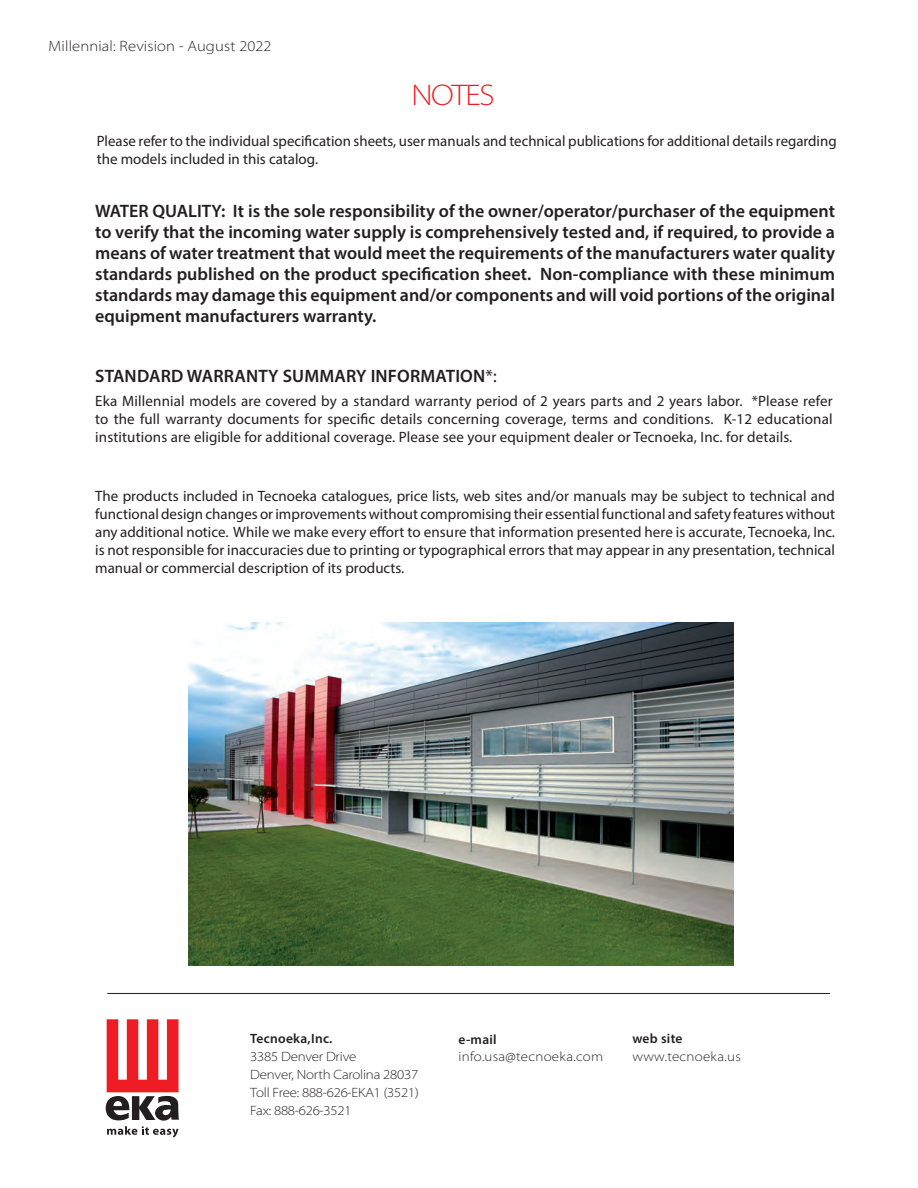
<style>
.page{position:relative;width:918px;height:1188px;background:#fff}
.page>*{position:absolute;margin:0;border:0;box-sizing:border-box;transform-origin:0 0}
.t1{font:300 semi-expanded 30px "Myriad Pro";letter-spacing:-.05em;color:#ee1d23}
.t2{font:600 18px/21px "Myriad Pro";color:#231f20;text-align:justify}
.t3{font:15px/18px "Myriad Pro";color:#231f20;text-align:justify}
.t4{font:300 semi-expanded 15px "Myriad Pro";letter-spacing:.01em;color:#231f20}
.t5{font:300 semi-expanded 13.5px "Myriad Pro";letter-spacing:-.015em;color:#231f20}
.t6{font:300 semi-expanded 13.5px "Myriad Pro";letter-spacing:.02em;color:#231f20}
.t7{font:600 13.5px "Myriad Pro";letter-spacing:.02em;color:#231f20}
.s1{font-weight:400}
</style>
<div class="page">
<hr style="left:107px;top:993px;width:723px;height:1px;background:#231f20">
<img style="left:188px;top:622px;width:545px;height:344px">
<svg style="left:106px;top:1019px;width:73px;height:118px"></svg>
<p class="t4" style="left:49px;top:37px;width:225px">Millennial: Revision - August 2022</p>
<p class="t1" style="left:412px;top:76px;width:84px">NOTES</p>
<p class="t3" style="left:97px;top:132px;width:741px">Please refer to the individual specification sheets, user manuals and technical publications for additional details regarding the models included in this catalog.</p>
<p class="t2" style="left:95px;top:200px;width:741px">WATER QUALITY: It is the sole responsibility of the owner/operator/purchaser of the equipment to verify that the incoming water supply is comprehensively tested and, if required, to provide a means of water treatment that would meet the requirements of the manufacturers water quality standards published on the product specification sheet. Non-compliance with these minimum standards may damage this equipment and/or components and will void portions of the original equipment manufacturers warranty.</p>
<p class="t2" style="left:95px;top:365px;width:403px">STANDARD WARRANTY SUMMARY INFORMATION<span class="s1">*:</span></p>
<p class="t3" style="left:95px;top:392px;width:739px">Eka Millennial models are covered by a standard warranty period of 2 years parts and 2 years labor. *Please refer to the full warranty documents for specific details concerning coverage, terms and conditions. K-12 educational institutions are eligible for additional coverage. Please see your equipment dealer or Tecnoeka, Inc. for details.</p>
<p class="t3" style="left:95px;top:487px;width:741px">The products included in Tecnoeka catalogues, price lists, web sites and/or manuals may be subject to technical and functional design changes or improvements without compromising their essential functional and safety features without any additional notice. While we make every effort to ensure that information presented here is accurate, Tecnoeka, Inc. is not responsible for inaccuracies due to printing or typographical errors that may appear in any presentation, technical manual or commercial description of its products.</p>
<p class="t7" style="left:250px;top:1030px;width:84px">Tecnoeka,Inc.</p>
<p class="t5" style="left:250px;top:1048px;width:108px">3385 Denver Drive</p>
<p class="t5" style="left:250px;top:1066px;width:169px">Denver, North Carolina 28037</p>
<p class="t5" style="left:250px;top:1084px;width:170px">Toll Free: 888-626-EKA1 (3521)</p>
<p class="t5" style="left:250px;top:1102px;width:103px">Fax: 888-626-3521</p>
<p class="t7" style="left:458px;top:1030px;width:40px">e-mail</p>
<p class="t6" style="left:458px;top:1049px;width:146px">info.usa@tecnoeka.com</p>
<p class="t7" style="left:632px;top:1030px;width:52px">web site</p>
<p class="t6" style="left:632px;top:1048px;width:110px">www.tecnoeka.us</p>
</div>
